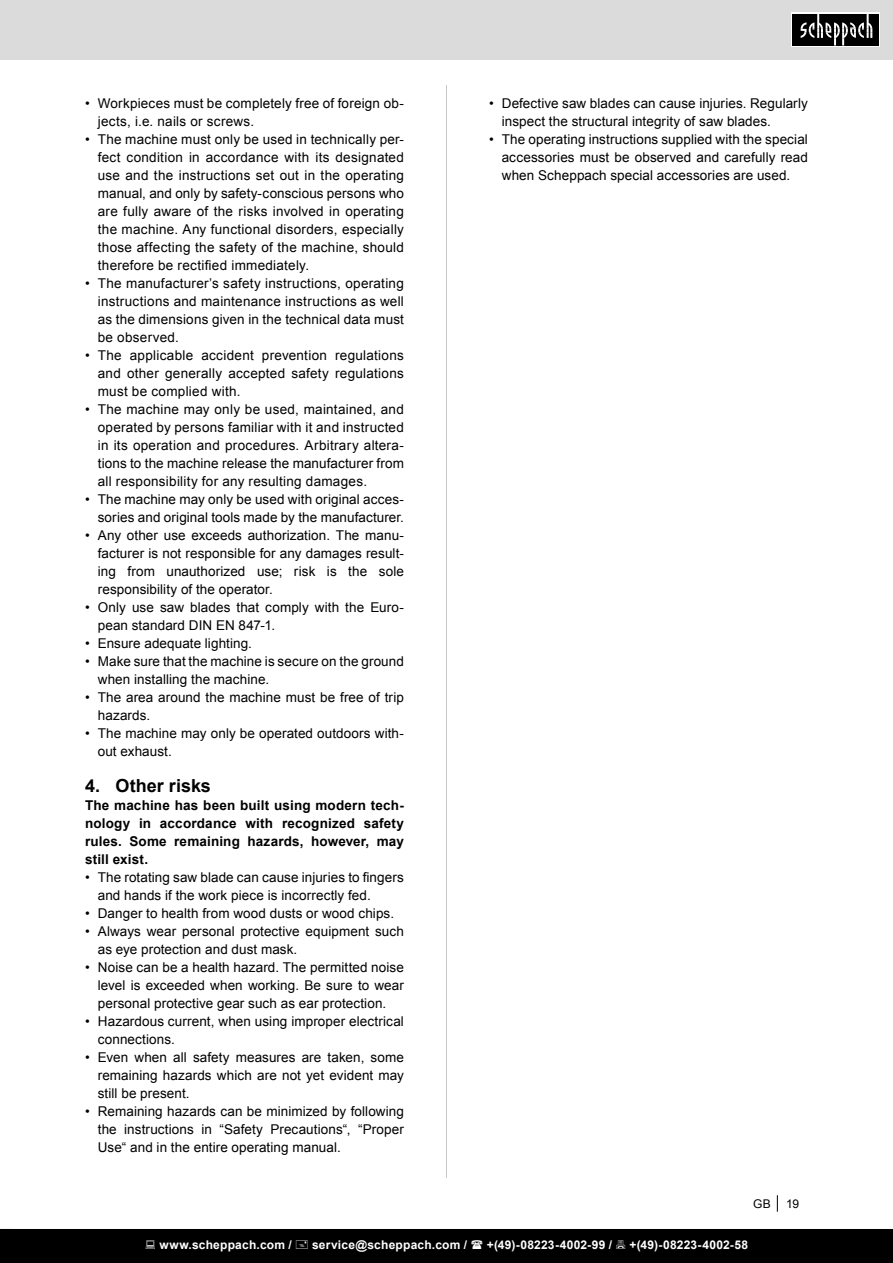
<style>
.page{position:relative;width:893px;height:1263px;background:#fff}
.page>*{position:absolute;margin:0;border:0;box-sizing:border-box;transform-origin:0 0}
.t1{font:700 18px "Arial";letter-spacing:.005em;color:#000}
.t2{font:13.5px/18px "Arial";letter-spacing:.01em;color:#000}
.t3{font:700 13.5px/18px "Arial";letter-spacing:.01em;color:#000;text-align:justify}
.t4{font:700 12px "Arial";letter-spacing:.02em;color:#fff}
.t5{font:12px "Arial";color:#000}
</style>
<div class="page">
<div style="left:0;top:0;width:893px;height:60px;background:#dbdbdb"></div>
<svg style="left:777px;top:1195px;width:1px;height:17px"></svg>
<hr style="left:446px;top:85px;width:1px;height:1093px;background:#c7c7c7">
<div style="left:791px;top:13px;width:89px;height:34px;background:#000"></div>
<svg style="left:801px;top:14px;width:71px;height:31px"></svg>
<div style="left:0;top:1229px;width:893px;height:34px;background:#000"></div>
<p class="t2" style="left:98px;top:94px;width:308px;text-indent:-13px">• Workpieces must be completely free of foreign ob&shy;jects, i.e. nails or screws.</p>
<p class="t2" style="left:98px;top:130px;width:308px;text-align:justify;text-indent:-13px">• The machine must only be used in technically per&shy;fect condition in accordance with its designated use and the instructions set out in the operating manual, and only by safety-conscious persons who are fully aware of the risks involved in operating the machine. Any functional disorders, especially those affecting the safety of the machine, should therefore be rectified immediately.</p>
<p class="t2" style="left:98px;top:274px;width:308px;text-align:justify;text-indent:-13px">• The manufacturer’s safety instructions, operating instructions and maintenance instructions as well as the dimensions given in the technical data must be observed.</p>
<p class="t2" style="left:98px;top:346px;width:308px;text-align:justify;text-indent:-13px">• The applicable accident prevention regulations and other generally accepted safety regulations must be complied with.</p>
<p class="t2" style="left:98px;top:400px;width:308px;text-align:justify;text-indent:-13px">• The machine may only be used, maintained, and operated by persons familiar with it and instructed in its operation and procedures. Arbitrary altera&shy;tions to the machine release the manufacturer from all responsibility for any resulting damages.</p>
<p class="t2" style="left:85px;top:490px;width:320px;text-align:right">• The machine may only be used with original acces&shy;sories and original tools made by the manufacturer.</p>
<p class="t2" style="left:98px;top:526px;width:308px;text-align:justify;text-indent:-13px">• Any other use exceeds authorization. The manu&shy;facturer is not responsible for any damages result&shy;ing from unauthorized use; risk is the sole responsibility of the operator.</p>
<p class="t2" style="left:98px;top:598px;width:308px;text-indent:-13px">• Only use saw blades that comply with the Euro&shy;pean standard DIN EN 847-1.</p>
<p class="t2" style="left:85px;top:634px;width:168px">• Ensure adequate lighting.</p>
<p class="t2" style="left:98px;top:652px;width:308px;text-indent:-13px">• Make sure that the machine is secure on the ground when installing the machine.</p>
<p class="t2" style="left:98px;top:688px;width:308px;text-indent:-13px">• The area around the machine must be free of trip hazards.</p>
<p class="t2" style="left:98px;top:724px;width:308px;text-indent:-13px">• The machine may only be operated outdoors with&shy;out exhaust.</p>
<p class="t1" style="left:85px;top:774px;width:127px">4. Other risks</p>
<p class="t3" style="left:85px;top:797px;width:320px">The machine has been built using modern tech&shy;nology in accordance with recognized safety rules. Some remaining hazards, however, may still exist.</p>
<p class="t2" style="left:98px;top:868px;width:308px;text-indent:-13px">• The rotating saw blade can cause injuries to fingers and hands if the work piece is incorrectly fed.</p>
<p class="t2" style="left:85px;top:904px;width:311px">• Danger to health from wood dusts or wood chips.</p>
<p class="t2" style="left:98px;top:922px;width:308px;text-indent:-13px">• Always wear personal protective equipment such as eye protection and dust mask.</p>
<p class="t2" style="left:98px;top:958px;width:308px;text-align:justify;text-indent:-13px">• Noise can be a health hazard. The permitted noise level is exceeded when working. Be sure to wear personal protective gear such as ear protection.</p>
<p class="t2" style="left:98px;top:1012px;width:308px;text-indent:-13px">• Hazardous current, when using improper electrical connections.</p>
<p class="t2" style="left:98px;top:1048px;width:308px;text-align:justify;text-indent:-13px">• Even when all safety measures are taken, some remaining hazards which are not yet evident may still be present.</p>
<p class="t2" style="left:98px;top:1102px;width:308px;text-align:justify;text-indent:-13px">• Remaining hazards can be minimized by following the instructions in “Safety Precautions“, “Proper Use“ and in the entire operating manual.</p>
<p class="t2" style="left:502px;top:94px;width:308px;text-indent:-13px">• Defective saw blades can cause injuries. Regularly inspect the structural integrity of saw blades.</p>
<p class="t2" style="left:502px;top:130px;width:308px;text-align:justify;text-indent:-13px">• The operating instructions supplied with the special accessories must be observed and carefully read when Scheppach special accessories are used.</p>
<p class="t5" style="left:753px;top:1196px;width:19px">GB</p>
<p class="t5" style="left:786px;top:1196px;width:15px">19</p>
<p class="t4" style="left:159px;top:1236px;width:134px">www.scheppach.com /</p>
<p class="t4" style="left:312px;top:1236px;width:157px">service@scheppach.com /</p>
<p class="t4" style="left:487px;top:1236px;width:127px">+(49)-08223-4002-99 /</p>
<p class="t4" style="left:629px;top:1236px;width:120px">+(49)-08223-4002-58</p>
</div>
